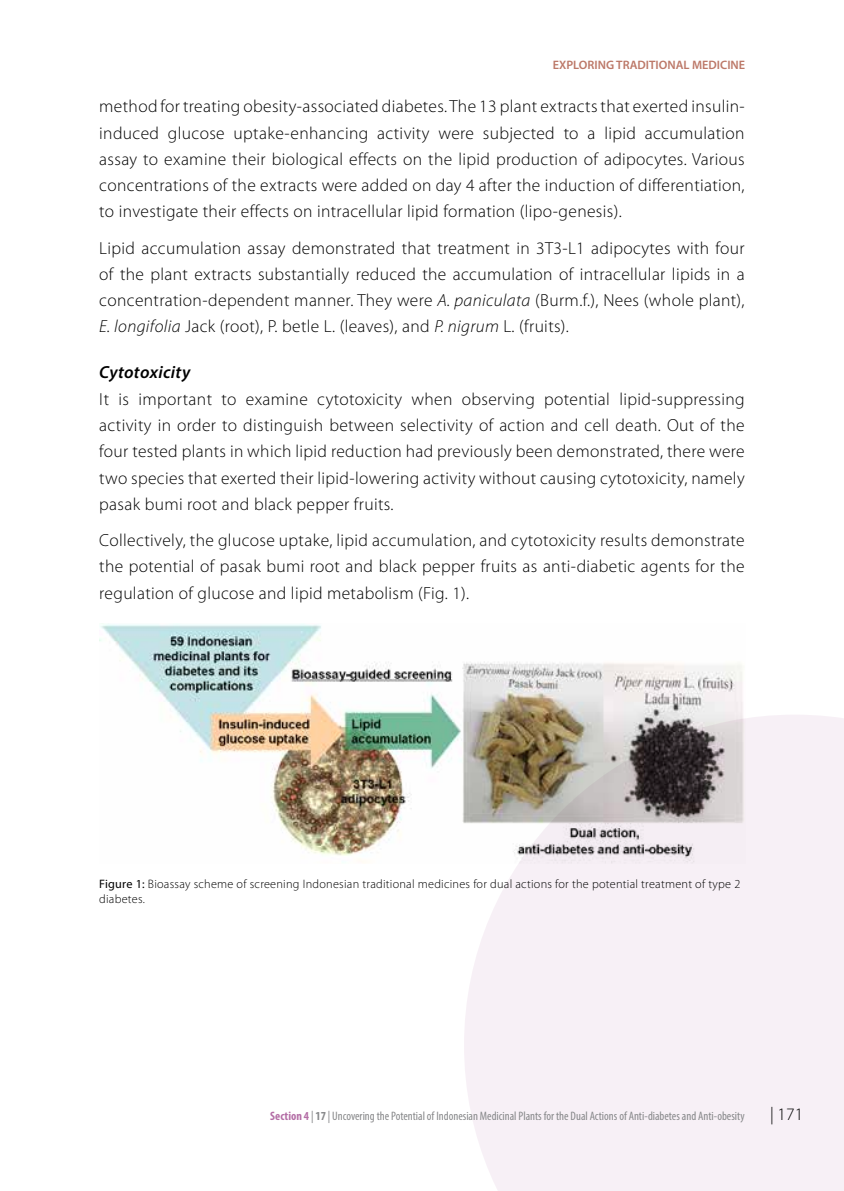
<style>
.page{position:relative;width:844px;height:1191px;background:#fff}
.page>*{position:absolute;margin:0;border:0;box-sizing:border-box;transform-origin:0 0}
.t1{font:300 17.5px/26.2px "Myriad Pro";letter-spacing:.02em;color:#000;text-align:justify}
.t2{font:italic 600 17.5px "Myriad Pro";letter-spacing:.02em;color:#000}
.t3{font:300 12.25px/14.7px "Myriad Pro";letter-spacing:.02em;color:#000}
.t4{font:condensed 12.25px "Myriad Pro";color:#87888a}
.t5{font:600 12.25px "Myriad Pro";color:#bc7868}
.s1{font-style:italic}
.s2{font-weight:400}
.s3{font-weight:700;color:#b46ea6}
.s4{font-weight:700}
</style>
<div class="page">
<div style="left:464px;top:715px;width:379px;height:476px;background:#f7f0f6"></div>
<img style="left:99px;top:623px;width:646px;height:241px">
<p class="t5" style="left:552px;top:58px;width:194px">EXPLORING TRADITIONAL MEDICINE</p>
<p class="t1" style="left:99px;top:93px;width:646px">method for treating obesity-associated diabetes. The 13 plant extracts that exerted insulin&shy;induced glucose uptake-enhancing activity were subjected to a lipid accumulation assay to examine their biological effects on the lipid production of adipocytes. Various concentrations of the extracts were added on day 4 after the induction of differentiation, to investigate their effects on intracellular lipid formation (lipo-genesis).</p>
<p class="t1" style="left:99px;top:234px;width:646px">Lipid accumulation assay demonstrated that treatment in 3T3-L1 adipocytes with four of the plant extracts substantially reduced the accumulation of intracellular lipids in a concentration-dependent manner. They were <span class="s1">A. paniculata</span> (Burm.f.), Nees (whole plant), <span class="s1">E. longifolia</span> Jack (root), P. betle L. (leaves), and <span class="s1">P. nigrum</span> L. (fruits).</p>
<p class="t2" style="left:99px;top:361px;width:92px">Cytotoxicity</p>
<p class="t1" style="left:99px;top:385px;width:646px">It is important to examine cytotoxicity when observing potential lipid-suppressing activity in order to distinguish between selectivity of action and cell death. Out of the four tested plants in which lipid reduction had previously been demonstrated, there were two species that exerted their lipid-lowering activity without causing cytotoxicity, namely pasak bumi root and black pepper fruits.</p>
<p class="t1" style="left:99px;top:527px;width:646px">Collectively, the glucose uptake, lipid accumulation, and cytotoxicity results demonstrate the potential of pasak bumi root and black pepper fruits as anti-diabetic agents for the regulation of glucose and lipid metabolism (Fig. 1).</p>
<p class="t3" style="left:99px;top:876px;width:642px"><span class="s2">Figure 1:</span> Bioassay scheme of screening Indonesian traditional medicines for dual actions for the potential treatment of type 2 diabetes.</p>
<p class="t4" style="left:270px;top:1108px;width:476px"><span class="s3">Section 4</span> | <span class="s4">17</span> | Uncovering the Potential of Indonesian Medicinal Plants for the Dual Actions of Anti-diabetes and Anti-obesity</p>
<p class="t1" style="left:769px;top:1101px;width:35px">| 171</p>
</div>
